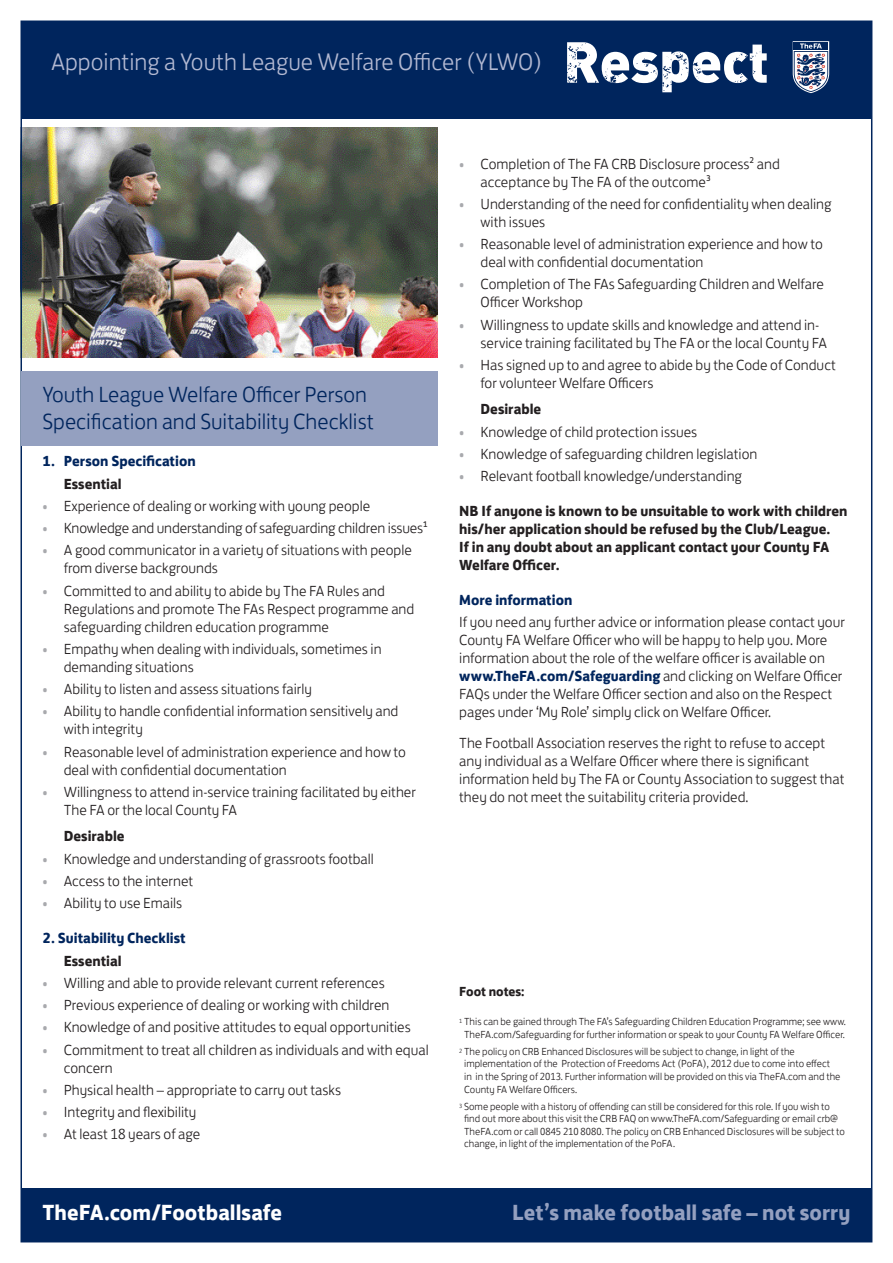
<style>
.page{position:relative;width:893px;height:1263px;background:#fff}
.page>*{position:absolute;margin:0;border:0;box-sizing:border-box;transform-origin:0 0}
.Headings{font:300 24.6px "FS Jack";color:#b3b9d2}
.t1{font:300 22.5px/27px "FS Jack";color:#00255d}
.t2{font:700 22.5px "FS Jack";color:#94a0c0}
.t3{font:700 22.5px "FS Jack";color:#fff}
.t4{font:300 15px/18px "FS Jack";color:#231f20}
.t5{font:700 15px/18px "FS Jack";color:#231f20}
.t6{font:700 15px "FS Jack";color:#00255d}
.t7{font:700 13.5px "FS Jack";letter-spacing:-.005em;color:#231f20}
.t8{font:300 10.5px/12.6px "FS Jack";color:#231f20}
.s1{color:#a8a9ad}
.s2{font-weight:700;color:#00255d}
</style>
<div class="page">
<img style="left:24px;top:128px;width:414px;height:229px">
<div style="left:21px;top:371px;width:417px;height:74px;background:#94a0c0"></div>
<div style="left:21px;top:21px;width:851px;height:98px;background:#00255d"></div>
<svg style="left:567px;top:42px;width:200px;height:50px"></svg>
<svg style="left:793px;top:41px;width:36px;height:52px"></svg>
<div style="left:21px;top:1188px;width:851px;height:54px;background:#00255d"></div>
<p class="Headings" style="left:51px;top:42px;width:493px">Appointing a Youth League Welfare Officer (YLWO)</p>
<p class="t1" style="left:43px;top:378px;width:333px">Youth League Welfare Officer Person<br>Specification and Suitability Checklist</p>
<p class="t6" style="left:43px;top:449px;width:155px">1. Person Specification</p>
<p class="t5" style="left:64px;top:473px;width:59px">Essential</p>
<p class="t4" style="left:43px;top:495px;width:329px"><span class="s1">•</span> Experience of dealing or working with young people</p>
<p class="t4" style="left:43px;top:518px;width:387px"><span class="s1">•</span> Knowledge and understanding of safeguarding children issues¹</p>
<p class="t4" style="left:64px;top:540px;width:350px;text-indent:-21px"><span class="s1">•</span> A good communicator in a variety of situations with people from diverse backgrounds</p>
<p class="t4" style="left:64px;top:580px;width:352px;text-indent:-21px"><span class="s1">•</span> Committed to and ability to abide by The FA Rules and<br>Regulations and promote The FAs Respect programme and safeguarding children education programme</p>
<p class="t4" style="left:64px;top:638px;width:319px;text-indent:-21px"><span class="s1">•</span> Empathy when dealing with individuals, sometimes in demanding situations</p>
<p class="t4" style="left:43px;top:679px;width:271px"><span class="s1">•</span> Ability to listen and assess situations fairly</p>
<p class="t4" style="left:64px;top:701px;width:336px;text-indent:-21px"><span class="s1">•</span> Ability to handle confidential information sensitively and with integrity</p>
<p class="t4" style="left:64px;top:741px;width:344px;text-indent:-21px"><span class="s1">•</span> Reasonable level of administration experience and how to deal with confidential documentation</p>
<p class="t4" style="left:64px;top:781px;width:354px;text-indent:-21px"><span class="s1">•</span> Willingness to attend in-service training facilitated by either<br>The FA or the local County FA</p>
<p class="t5" style="left:64px;top:826px;width:62px">Desirable</p>
<p class="t4" style="left:43px;top:848px;width:333px"><span class="s1">•</span> Knowledge and understanding of grassroots football</p>
<p class="t4" style="left:43px;top:870px;width:152px"><span class="s1">•</span> Access to the internet</p>
<p class="t4" style="left:43px;top:893px;width:141px"><span class="s1">•</span> Ability to use Emails</p>
<p class="t6" style="left:43px;top:925px;width:145px">2. Suitability Checklist</p>
<p class="t5" style="left:64px;top:950px;width:59px">Essential</p>
<p class="t4" style="left:43px;top:972px;width:344px"><span class="s1">•</span> Willing and able to provide relevant current references</p>
<p class="t4" style="left:43px;top:994px;width:348px"><span class="s1">•</span> Previous experience of dealing or working with children</p>
<p class="t4" style="left:43px;top:1017px;width:370px"><span class="s1">•</span> Knowledge of and positive attitudes to equal opportunities</p>
<p class="t4" style="left:64px;top:1039px;width:366px;text-indent:-21px"><span class="s1">•</span> Commitment to treat all children as individuals and with equal concern</p>
<p class="t4" style="left:43px;top:1079px;width:300px"><span class="s1">•</span> Physical health – appropriate to carry out tasks</p>
<p class="t4" style="left:43px;top:1101px;width:155px"><span class="s1">•</span> Integrity and flexibility</p>
<p class="t4" style="left:43px;top:1124px;width:159px"><span class="s1">•</span> At least 18 years of age</p>
<p class="t4" style="left:480px;top:153px;width:301px;text-indent:-21px"><span class="s1">•</span> Completion of The FA CRB Disclosure process² and acceptance by The FA of the outcome³</p>
<p class="t4" style="left:480px;top:193px;width:353px;text-indent:-21px"><span class="s1">•</span> Understanding of the need for confidentiality when dealing with issues</p>
<p class="t4" style="left:480px;top:234px;width:344px;text-indent:-21px"><span class="s1">•</span> Reasonable level of administration experience and how to deal with confidential documentation</p>
<p class="t4" style="left:480px;top:274px;width:345px;text-indent:-21px"><span class="s1">•</span> Completion of The FAs Safeguarding Children and Welfare<br>Officer Workshop</p>
<p class="t4" style="left:480px;top:314px;width:348px;text-indent:-21px"><span class="s1">•</span> Willingness to update skills and knowledge and attend in&shy;service training facilitated by The FA or the local County FA</p>
<p class="t4" style="left:480px;top:354px;width:357px;text-indent:-21px"><span class="s1">•</span> Has signed up to and agree to abide by the Code of Conduct for volunteer Welfare Officers</p>
<p class="t5" style="left:480px;top:399px;width:62px">Desirable</p>
<p class="t4" style="left:459px;top:421px;width:240px"><span class="s1">•</span> Knowledge of child protection issues</p>
<p class="t4" style="left:459px;top:443px;width:300px"><span class="s1">•</span> Knowledge of safeguarding children legislation</p>
<p class="t4" style="left:459px;top:466px;width:284px"><span class="s1">•</span> Relevant football knowledge/understanding</p>
<p class="t5" style="left:459px;top:501px;width:390px">NB If anyone is known to be unsuitable to work with children his/her application should be refused by the Club/League.<br>If in any doubt about an applicant contact your County FA Welfare Officer.</p>
<p class="t6" style="left:459px;top:587px;width:115px">More information</p>
<p class="t4" style="left:459px;top:612px;width:387px">If you need any further advice or information please contact your County FA Welfare Officer who will be happy to help you. More information about the role of the welfare officer is available on <span class="s2">www.TheFA.com/Safeguarding</span> and clicking on Welfare Officer FAQs under the Welfare Officer section and also on the Respect pages under ‘My Role’ simply click on Welfare Officer.</p>
<p class="t4" style="left:459px;top:733px;width:387px">The Football Association reserves the right to refuse to accept any individual as a Welfare Officer where there is significant information held by The FA or County Association to suggest that they do not meet the suitability criteria provided.</p>
<p class="t7" style="left:459px;top:980px;width:67px">Foot notes:</p>
<p class="t8" style="left:459px;top:1014px;width:388px;text-align:center"><sup>1</sup> This can be gained through The FA’s Safeguarding Children Education Programme; see www.<br>TheFA.com/Safeguarding for further information or speak to your County FA Welfare Officer.</p>
<p class="t8" style="left:464px;top:1044px;width:378px;text-indent:-5px"><sup>2</sup> The policy on CRB Enhanced Disclosures will be subject to change, in light of the implementation of the Protection of Freedoms Act (PoFA), 2012 due to come into effect<br>in in the Spring of 2013. Further information will be provided on this via TheFA.com and the County FA Welfare Officers.</p>
<p class="t8" style="left:464px;top:1099px;width:382px;text-indent:-5px"><sup>3</sup> Some people with a history of offending can still be considered for this role. If you wish to find out more about this visit the CRB FAQ on www.TheFA.com/Safeguarding or email crb@ TheFA.com or call 0845 210 8080. The policy on CRB Enhanced Disclosures will be subject to change, in light of the implementation of the PoFA.</p>
<p class="t3" style="left:43px;top:1193px;width:241px">TheFA.com/Footballsafe</p>
<p class="t2" style="left:512px;top:1193px;width:340px">Let’s make football safe – not sorry</p>
</div>
